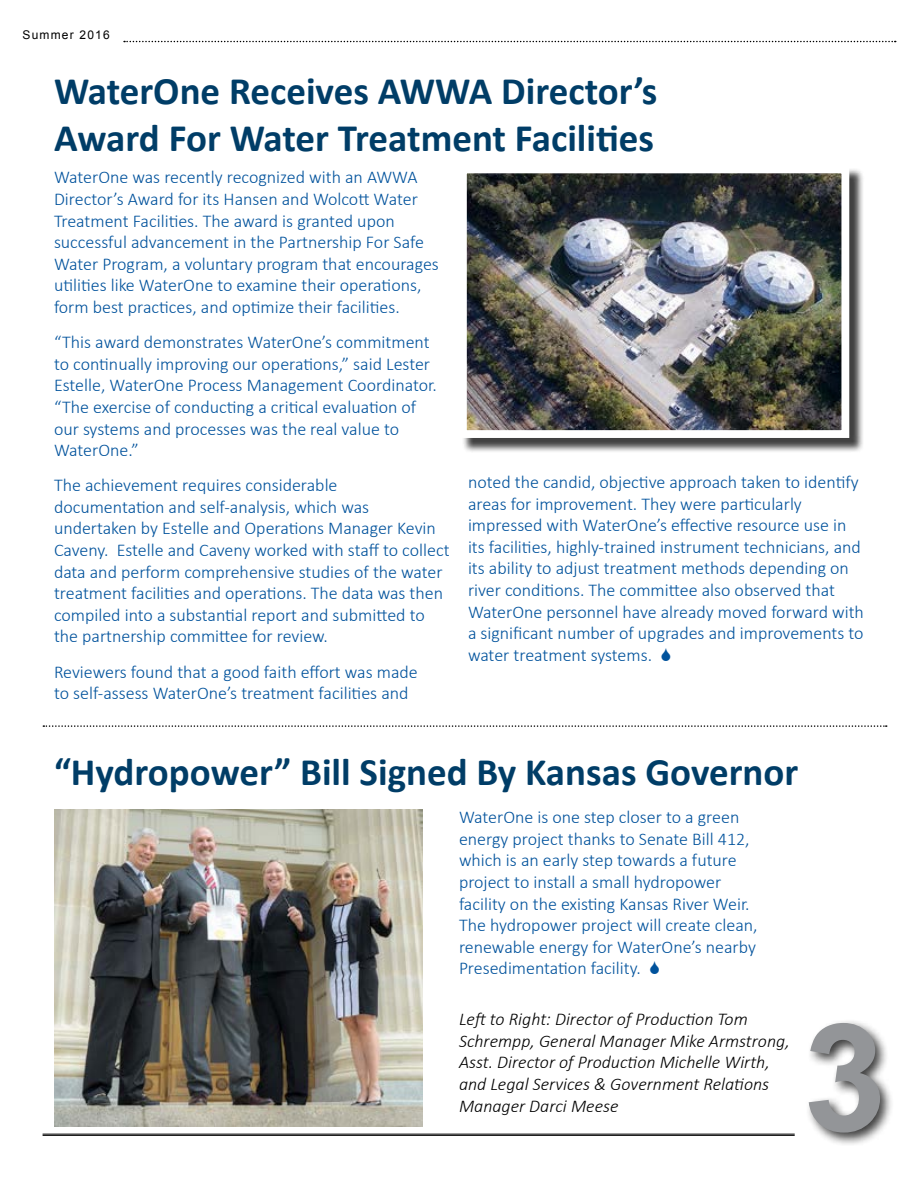
<style>
.page{position:relative;width:918px;height:1188px;background:#fff}
.page>*{position:absolute;margin:0;border:0;box-sizing:border-box;transform-origin:0 0}
.t1{font:700 150px "Arial";color:#939598}
.t2{font:700 39px/46.8px "Calibri";color:#003d67}
.t3{font:300 18px/21.6px "Calibri";color:#00529c}
.t4{font:italic 300 18px/21.6px "Calibri";color:#000}
.t5{font:12px "Arial";letter-spacing:.1em;color:#000}
</style>
<div class="page">
<svg style="left:43px;top:725px;width:844px;height:2px"></svg>
<div style="left:805px;top:1019px;width:90px;height:128px;background:#000;opacity:.75"></div>
<svg style="left:124px;top:41px;width:772px;height:1px"></svg>
<hr style="left:43px;top:1135px;width:752px;height:1px;background:#000">
<hr style="left:43px;top:1134px;width:752px;height:1px;background:#000">
<div style="left:462px;top:168px;width:403px;height:285px;background:#000;opacity:.75"></div>
<img style="left:468px;top:174px;width:372px;height:255px">
<div style="left:459px;top:165px;width:390px;height:273px;border:8px solid #fff"></div>
<img style="left:54px;top:810px;width:368px;height:317px">
<p class="t5" style="left:22px;top:27px;width:89px">Summer 2016</p>
<h2 class="t2" style="left:54px;top:68px;width:605px">WaterOne Receives AWWA Director’s<br>Award For Water Treatment Facilities</h2>
<p class="t3" style="left:54px;top:167px;width:386px">WaterOne was recently recognized with an AWWA Director’s Award for its Hansen and Wolcott Water Treatment Facilities. The award is granted upon successful advancement in the Partnership For Safe Water Program, a voluntary program that encourages utilities like WaterOne to examine their operations, form best practices, and optimize their facilities.</p>
<p class="t3" style="left:54px;top:331px;width:384px">“This award demonstrates WaterOne’s commitment to continually improving our operations,” said Lester Estelle, WaterOne Process Management Coordinator. “The exercise of conducting a critical evaluation of our systems and processes was the real value to WaterOne.”</p>
<p class="t3" style="left:54px;top:474px;width:397px">The achievement requires considerable documentation and self-analysis, which was undertaken by Estelle and Operations Manager Kevin Caveny. Estelle and Caveny worked with staff to collect data and perform comprehensive studies of the water treatment facilities and operations. The data was then compiled into a substantial report and submitted to the partnership committee for review.</p>
<p class="t3" style="left:54px;top:661px;width:365px">Reviewers found that a good faith effort was made to self-assess WaterOne’s treatment facilities and</p>
<p class="t3" style="left:468px;top:471px;width:398px">noted the candid, objective approach taken to identify areas for improvement. They were particularly impressed with WaterOne’s effective resource use in its facilities, highly-trained instrument technicians, and its ability to adjust treatment methods depending on river conditions. The committee also observed that WaterOne personnel have already moved forward with a significant number of upgrades and improvements to water treatment systems.</p>
<h2 class="t2" style="left:54px;top:749px;width:746px">“Hydropower” Bill Signed By Kansas Governor</h2>
<p class="t3" style="left:459px;top:806px;width:300px">WaterOne is one step closer to a green energy project thanks to Senate Bill 412, which is an early step towards a future project to install a small hydropower facility on the existing Kansas River Weir.<br>The hydropower project will create clean, renewable energy for WaterOne’s nearby Presedimentation facility.</p>
<p class="t4" style="left:459px;top:1008px;width:332px">Left to Right: Director of Production Tom Schrempp, General Manager Mike Armstrong, Asst. Director of Production Michelle Wirth, and Legal Services &amp; Government Relations Manager Darci Meese</p>
<h1 class="t1" style="left:803px;top:978px;width:85px">3</h1>
</div>
